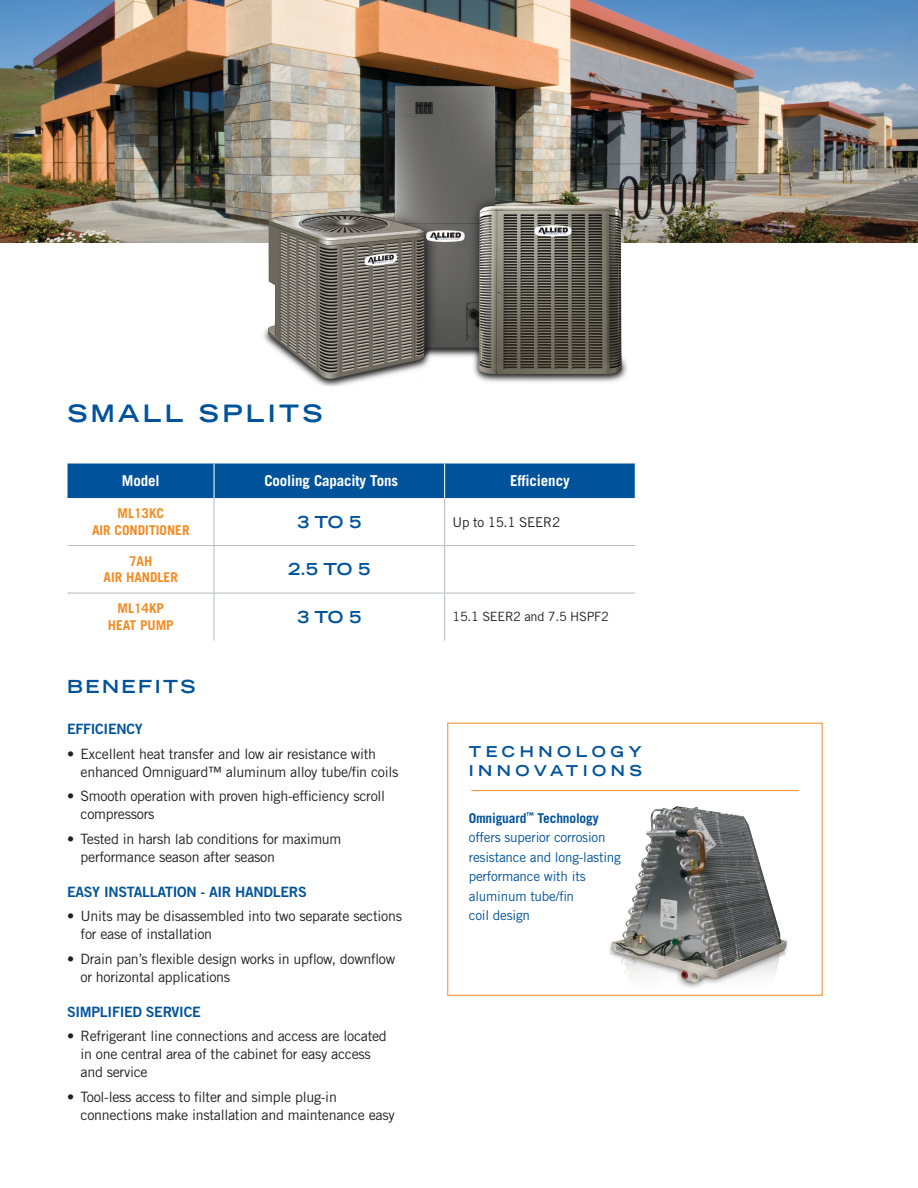
<style>
.page{position:relative;width:918px;height:1188px;background:#fff}
.page>*{position:absolute;margin:0;border:0;box-sizing:border-box;transform-origin:0 0}
.footnotes{font:700 expanded 24px "Trade Gothic LT Std";letter-spacing:.14em;color:#00539b}
.footnotes-2{font:700 expanded 18px "Trade Gothic LT Std";letter-spacing:.14em;color:#00539b}
.t1{font:700 expanded 16.5px "Trade Gothic LT Std";color:#00539b}
.t2{font:700 15px "Trade Gothic LT Std";letter-spacing:-.01em;color:#fff}
.footnotes-3{font:700 expanded 15px/19.5px "Trade Gothic LT Std";letter-spacing:.295em;color:#00539b}
.t3{font:14.25px/18px "Trade Gothic LT Std";letter-spacing:-.02em;color:#231f20}
.body_copy{font:14.25px "Trade Gothic LT Std Bd 2";letter-spacing:-.02em;color:#00539b}
.body_copy-2{font:13.5px/19.5px "Trade Gothic LT Std";letter-spacing:-.015em;color:#00539b}
.t4{font:700 13.5px/16.5px "Trade Gothic LT Std";color:#f58a22;text-align:center}
.quick_hits{font:13.5px "Trade Gothic LT Std";letter-spacing:-.02em;color:#231f20}
.quick_hits-2{font:12.75px "Trade Gothic LT Std";letter-spacing:-.02em;color:#231f20}
.s1{font-weight:700}
</style>
<div class="page">
<img style="left:0;top:0;width:918px;height:243px">
<img style="left:260px;top:76px;width:373px;height:311px">
<img style="left:672px;top:914px;width:21px;height:23px">
<div style="left:447px;top:723px;width:376px;height:273px;border:1px solid #f58a22"></div>
<hr style="left:471px;top:790px;width:328px;height:1px;background:#f58a22">
<svg style="left:609px;top:937px;width:179px;height:51px"></svg>
<svg style="left:613px;top:944px;width:170px;height:38px"></svg>
<img style="left:622px;top:808px;width:50px;height:130px">
<div style="left:68px;top:464px;width:567px;height:34px;background:#00539b"></div>
<hr style="left:214px;top:498px;width:1px;height:47px;background:#b7b9bc">
<hr style="left:444px;top:498px;width:1px;height:47px;background:#b7b9bc">
<hr style="left:214px;top:546px;width:1px;height:47px;background:#b7b9bc">
<hr style="left:444px;top:546px;width:1px;height:47px;background:#b7b9bc">
<hr style="left:214px;top:593px;width:1px;height:48px;background:#b7b9bc">
<hr style="left:444px;top:593px;width:1px;height:48px;background:#b7b9bc">
<hr style="left:214px;top:464px;width:1px;height:34px;background:#fff">
<hr style="left:444px;top:464px;width:1px;height:34px;background:#fff">
<hr style="left:68px;top:545px;width:146px;height:1px;background:#b7b9bc">
<hr style="left:214px;top:545px;width:231px;height:1px;background:#b7b9bc">
<hr style="left:445px;top:545px;width:190px;height:1px;background:#b7b9bc">
<hr style="left:68px;top:593px;width:146px;height:1px;background:#b7b9bc">
<hr style="left:214px;top:593px;width:231px;height:1px;background:#b7b9bc">
<hr style="left:445px;top:593px;width:190px;height:1px;background:#b7b9bc">
<p class="footnotes" style="left:68px;top:398px;width:256px">SMALL SPLITS</p>
<p class="t2" style="left:122px;top:472px;width:39px">Model</p>
<p class="t2" style="left:264px;top:472px;width:135px">Cooling Capacity Tons</p>
<p class="t2" style="left:510px;top:472px;width:61px">Efficiency</p>
<p class="t4" style="left:92px;top:505px;width:99px">ML13KC<br>AIR CONDITIONER</p>
<p class="t1" style="left:297px;top:511px;width:66px">3 TO 5</p>
<p class="quick_hits" style="left:453px;top:514px;width:109px">Up to 15.1 SEER2</p>
<p class="t4" style="left:104px;top:553px;width:76px">7AH<br>AIR HANDLER</p>
<p class="t1" style="left:288px;top:559px;width:83px">2.5 TO 5</p>
<p class="t4" style="left:108px;top:600px;width:68px">ML14KP<br>HEAT PUMP</p>
<p class="t1" style="left:297px;top:606px;width:66px">3 TO 5</p>
<p class="quick_hits-2" style="left:453px;top:609px;width:158px">15.1 SEER2 and 7.5 HSPF2</p>
<p class="footnotes-2" style="left:67px;top:674px;width:130px">BENEFITS</p>
<p class="body_copy" style="left:67px;top:720px;width:77px">EFFICIENCY</p>
<p class="t3" style="left:81px;top:744px;width:319px;text-indent:-14px">• Excellent heat transfer and low air resistance with enhanced Omniguard™ aluminum alloy tube/fin coils</p>
<p class="t3" style="left:81px;top:787px;width:306px;text-indent:-14px">• Smooth operation with proven high-efficiency scroll compressors</p>
<p class="t3" style="left:81px;top:830px;width:262px;text-indent:-14px">• Tested in harsh lab conditions for maximum performance season after season</p>
<p class="body_copy" style="left:67px;top:883px;width:241px">EASY INSTALLATION - AIR HANDLERS</p>
<p class="t3" style="left:81px;top:907px;width:323px;text-indent:-14px">• Units may be disassembled into two separate sections for ease of installation</p>
<p class="t3" style="left:81px;top:950px;width:316px;text-indent:-14px">• Drain pan’s flexible design works in upflow, downflow or horizontal applications</p>
<p class="body_copy" style="left:67px;top:1003px;width:135px">SIMPLIFIED SERVICE</p>
<p class="t3" style="left:81px;top:1027px;width:308px;text-indent:-14px">• Refrigerant line connections and access are located in one central area of the cabinet for easy access and service</p>
<p class="t3" style="left:81px;top:1088px;width:316px;text-indent:-14px">• Tool-less access to filter and simple plug-in connections make installation and maintenance easy</p>
<p class="footnotes-3" style="left:469px;top:741px;width:175px">TECHNOLOGY<br>INNOVATIONS</p>
<p class="body_copy-2" style="left:469px;top:808px;width:154px"><span class="s1">Omniguard</span><sup>™</sup> <span class="s1">Technology </span>offers superior corrosion resistance and long-lasting performance with its aluminum tube/fin<br>coil design</p>
</div>
